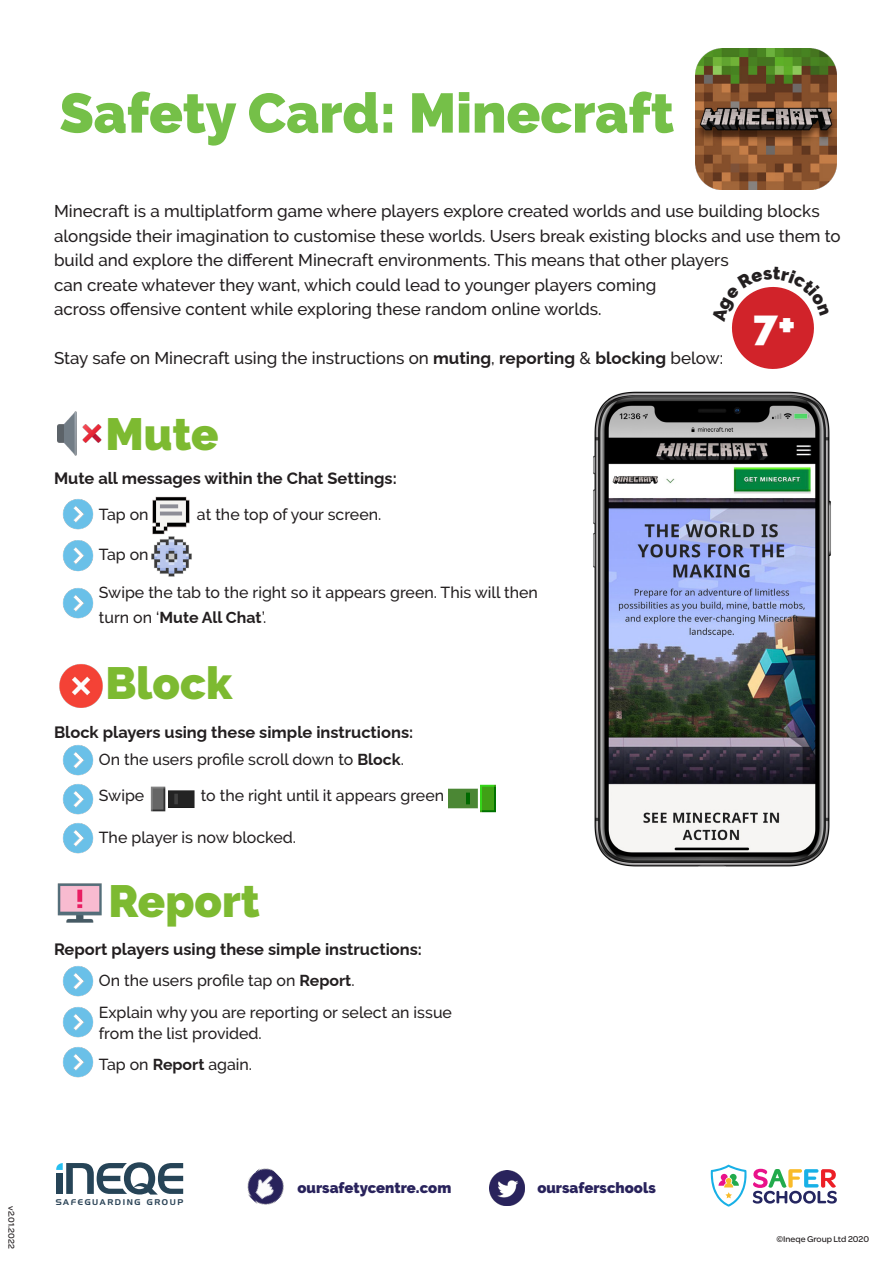
<style>
.page{position:relative;width:893px;height:1263px;background:#fff}
.page>*{position:absolute;margin:0;border:0;box-sizing:border-box;transform-origin:0 0}
.t1{font:900 55.5px "Raleway";color:#75c048}
.t2{font:900 45px "Raleway";color:#7dba31}
.t3{font:900 41.85px "Raleway";color:#fff}
.t4{font:500 16.95px/24.5px "Raleway";color:#231f20}
.t5{font:700 16.5px "Raleway";color:#231f20}
.t6{font:500 15.9px/24.5px "Raleway";color:#231f20}
.t7{font:900 14.85px "Raleway";color:#29235c}
.t8{font:500 9px "Omnes";color:#231f20}
.t9{font:8.1px "Handel Gothic";letter-spacing:.2em;color:#2c4457}
.s1{font-weight:700}
</style>
<div class="page">
<img style="left:695px;top:48px;width:141px;height:141px">
<svg style="left:753px;top:1169px;width:84px;height:34px"></svg>
<svg style="left:711px;top:1165px;width:36px;height:41px"></svg>
<svg style="left:56px;top:1162px;width:127px;height:32px"></svg>
<img style="left:247px;top:1168px;width:37px;height:37px">
<img style="left:490px;top:1170px;width:35px;height:36px">
<img style="left:63px;top:499px;width:31px;height:31px">
<img style="left:63px;top:540px;width:31px;height:32px">
<img style="left:63px;top:588px;width:31px;height:31px">
<img style="left:63px;top:745px;width:31px;height:31px">
<img style="left:63px;top:784px;width:31px;height:31px">
<img style="left:63px;top:823px;width:31px;height:31px">
<img style="left:63px;top:966px;width:31px;height:31px">
<img style="left:63px;top:1007px;width:31px;height:31px">
<img style="left:63px;top:1047px;width:31px;height:31px">
<img style="left:57px;top:411px;width:45px;height:45px">
<img style="left:59px;top:664px;width:44px;height:44px">
<img style="left:57px;top:883px;width:45px;height:40px">
<img style="left:593px;top:391px;width:238px;height:476px">
<img style="left:151px;top:538px;width:41px;height:39px">
<img style="left:152px;top:496px;width:38px;height:42px">
<img style="left:151px;top:786px;width:43px;height:26px">
<img style="left:448px;top:784px;width:48px;height:29px">
<svg style="left:712px;top:287px;width:117px;height:106px"></svg>
<p class="t1" style="left:60px;top:81px;width:616px">Safety Card: Minecraft</p>
<p class="t4" style="left:54px;top:199px;width:788px">Minecraft is a multiplatform game where players explore created worlds and use building blocks alongside their imagination to customise these worlds. Users break existing blocks and use them to build and explore the different Minecraft environments. This means that other players</p>
<p class="t4" style="left:54px;top:272px;width:604px">can create whatever they want, which could lead to younger players coming</p>
<p class="t4" style="left:54px;top:297px;width:549px">across offensive content while exploring these random online worlds.</p>
<p class="t4" style="left:54px;top:346px;width:671px">Stay safe on Minecraft using the instructions on <span class="s1">muting</span>, <span class="s1">reporting</span> &amp; <span class="s1">blocking</span> below:</p>
<p class="t3" style="left:753px;top:301px;width:44px">7+</p>
<p class="t2" style="left:105px;top:408px;width:115px">Mute</p>
<p class="t5" style="left:54px;top:465px;width:344px">Mute all messages within the Chat Settings:</p>
<p class="t6" style="left:99px;top:502px;width:51px">Tap on</p>
<p class="t6" style="left:197px;top:502px;width:186px">at the top of your screen.</p>
<p class="t6" style="left:99px;top:542px;width:51px">Tap on</p>
<p class="t6" style="left:99px;top:580px;width:441px">Swipe the tab to the right so it appears green. This will then turn on ‘<span class="s1">Mute All Chat</span>’.</p>
<p class="t2" style="left:105px;top:657px;width:128px">Block</p>
<p class="t5" style="left:54px;top:719px;width:361px">Block players using these simple instructions:</p>
<p class="t6" style="left:99px;top:747px;width:307px">On the users profile scroll down to <span class="s1">Block</span>.</p>
<p class="t6" style="left:99px;top:783px;width:47px">Swipe</p>
<p class="t6" style="left:201px;top:783px;width:245px">to the right until it appears green</p>
<p class="t6" style="left:99px;top:825px;width:199px">The player is now blocked.</p>
<p class="t2" style="left:108px;top:875px;width:153px">Report</p>
<p class="t5" style="left:54px;top:936px;width:369px">Report players using these simple instructions:</p>
<p class="t6" style="left:99px;top:968px;width:257px">On the users profile tap on <span class="s1">Report</span>.</p>
<p class="t6" style="left:99px;top:1000px;width:355px">Explain why you are reporting or select an issue</p>
<p class="t6" style="left:99px;top:1021px;width:164px">from the list provided.</p>
<p class="t6" style="left:99px;top:1052px;width:155px">Tap on <span class="s1">Report</span> again.</p>
<p class="t8" style="left:18px;top:1206px;width:44px;rotate:90deg">v2.01.2022</p>
<p class="t9" style="left:56px;top:1198px;width:129px">SAFEGUARDING GROUP</p>
<p class="t7" style="left:297px;top:1179px;width:155px">oursafetycentre.com</p>
<p class="t7" style="left:537px;top:1179px;width:120px">oursaferschools</p>
<p class="t8" style="left:776px;top:1232px;width:94px">©Ineqe Group Ltd 2020</p>
</div>
